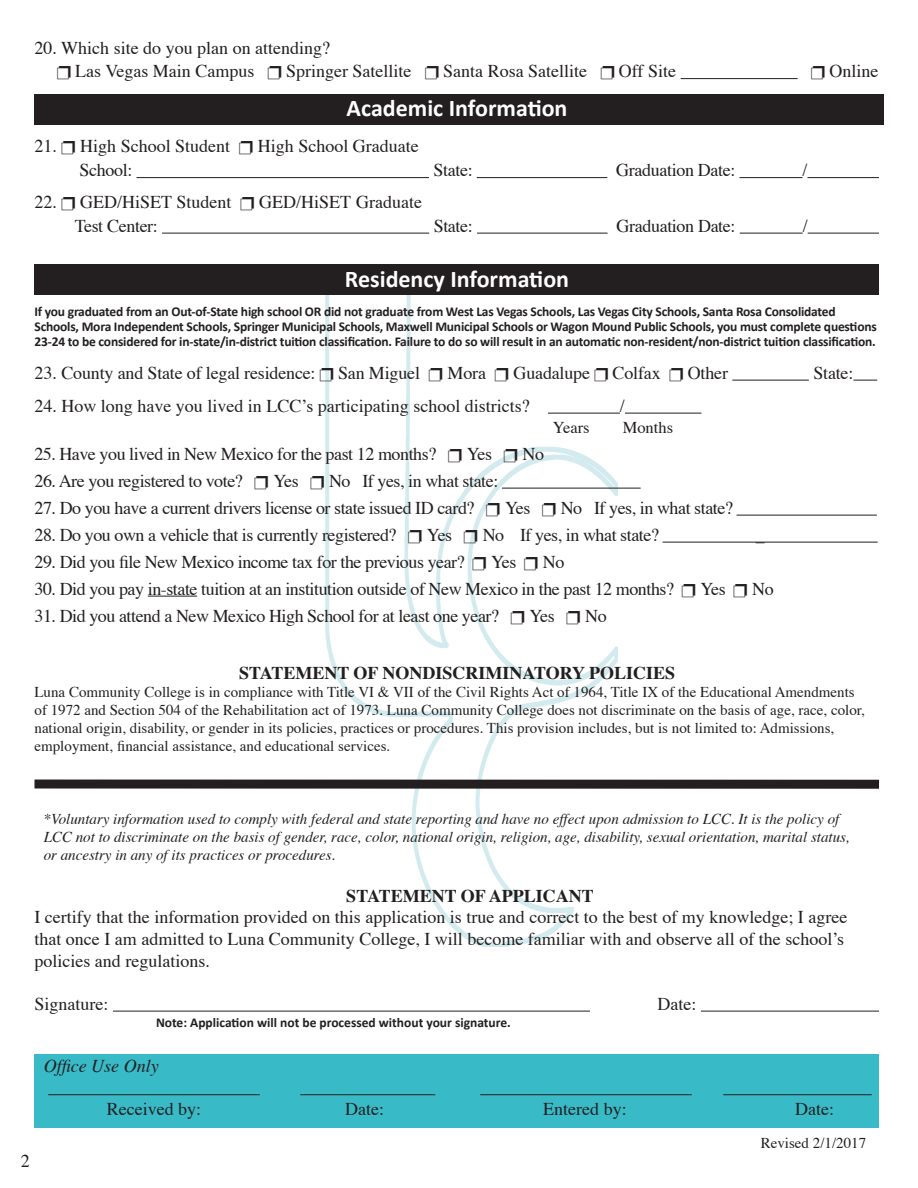
<style>
.page{position:relative;width:918px;height:1188px;background:#fff}
.page>*{position:absolute;margin:0;border:0;box-sizing:border-box;transform-origin:0 0}
.t1{font:600 27px "Myriad Pro";color:#231f20}
.t2{font:700 24px "Calibri";color:#fff}
.t3{font:18px/21.6px "Times";letter-spacing:-.01em;color:#231f20}
.t4{font:700 18px "Times";color:#231f20}
.t5{font:italic 18px "Times";color:#231f20}
.t6{font:16.5px "Times";color:#231f20}
.t7{font:15px/18px "Times";color:#231f20}
.t8{font:italic 15px/18px "Times";color:#231f20}
.t9{font:700 13.5px/15px "Calibri";letter-spacing:-.015em;color:#231f20}
</style>
<div class="page">
<img style="left:323px;top:295px;width:295px;height:652px">
<div style="left:34px;top:1054px;width:849px;height:74px;background:#38bac7"></div>
<hr style="left:48px;top:1094px;width:212px;height:1px;background:#231f20">
<hr style="left:300px;top:1094px;width:135px;height:1px;background:#231f20">
<hr style="left:480px;top:1094px;width:212px;height:1px;background:#231f20">
<hr style="left:723px;top:1094px;width:149px;height:1px;background:#231f20">
<div style="left:35px;top:780px;width:847px;height:9px;background:#231f20"></div>
<hr style="left:113px;top:1011px;width:477px;height:1px;background:#231f20">
<hr style="left:701px;top:1011px;width:180px;height:1px;background:#231f20">
<div style="left:34px;top:94px;width:850px;height:30px;background:#231f20"></div>
<div style="left:34px;top:265px;width:850px;height:30px;background:#231f20"></div>
<hr style="left:681px;top:78px;width:117px;height:1px;background:#231f20">
<hr style="left:136px;top:177px;width:293px;height:1px;background:#231f20">
<hr style="left:477px;top:177px;width:130px;height:1px;background:#231f20">
<hr style="left:740px;top:177px;width:63px;height:1px;background:#231f20">
<hr style="left:808px;top:177px;width:72px;height:1px;background:#231f20">
<hr style="left:162px;top:233px;width:267px;height:1px;background:#231f20">
<hr style="left:477px;top:233px;width:131px;height:1px;background:#231f20">
<hr style="left:740px;top:233px;width:63px;height:1px;background:#231f20">
<hr style="left:808px;top:233px;width:72px;height:1px;background:#231f20">
<hr style="left:732px;top:380px;width:77px;height:1px;background:#231f20">
<svg style="left:853px;top:380px;width:24px;height:1px"></svg>
<hr style="left:548px;top:413px;width:72px;height:1px;background:#231f20">
<hr style="left:625px;top:413px;width:76px;height:1px;background:#231f20">
<hr style="left:502px;top:488px;width:139px;height:1px;background:#231f20">
<hr style="left:737px;top:515px;width:140px;height:1px;background:#231f20">
<hr style="left:663px;top:542px;width:215px;height:1px;background:#231f20">
<hr style="left:148px;top:596px;width:49px;height:1px;background:#231f20">
<div style="left:880px;top:129px;width:17px;height:1042px;background:#fff"></div>
<svg style="left:323px;top:368px;width:10px;height:13px"></svg>
<svg style="left:429px;top:368px;width:13px;height:13px"></svg>
<svg style="left:495px;top:368px;width:13px;height:13px"></svg>
<svg style="left:595px;top:368px;width:13px;height:13px"></svg>
<svg style="left:448px;top:449px;width:14px;height:13px"></svg>
<svg style="left:504px;top:449px;width:13px;height:13px"></svg>
<svg style="left:323px;top:476px;width:1px;height:13px"></svg>
<svg style="left:487px;top:503px;width:13px;height:13px"></svg>
<svg style="left:542px;top:503px;width:14px;height:13px"></svg>
<svg style="left:409px;top:530px;width:13px;height:13px"></svg>
<svg style="left:464px;top:530px;width:13px;height:13px"></svg>
<svg style="left:473px;top:557px;width:13px;height:13px"></svg>
<svg style="left:524px;top:557px;width:14px;height:13px"></svg>
<svg style="left:511px;top:611px;width:13px;height:13px"></svg>
<svg style="left:567px;top:611px;width:13px;height:13px"></svg>
<p class="t3" style="left:75px;top:37px;width:256px;line-height:23.2px;text-indent:-41px">20. Which site do you plan on attending?<br>Las Vegas Main Campus</p>
<p class="t3" style="left:286px;top:61px;width:127px">Springer Satellite</p>
<p class="t3" style="left:443px;top:61px;width:145px">Santa Rosa Satellite</p>
<p class="t3" style="left:619px;top:61px;width:59px">Off Site</p>
<p class="t3" style="left:829px;top:61px;width:50px">Online</p>
<h2 class="t2" style="left:347px;top:93px;width:222px">Academic Information</h2>
<h1 class="t1" style="left:294px;top:63px;width:356px">APPLICATION FOR ADMISSION</h1>
<p class="t3" style="left:34px;top:136px;width:24px">21.</p>
<p class="t3" style="left:80px;top:136px;width:152px">High School Student</p>
<p class="t3" style="left:258px;top:136px;width:162px">High School Graduate</p>
<p class="t3" style="left:80px;top:160px;width:54px">School:</p>
<p class="t3" style="left:433px;top:160px;width:41px">State:</p>
<p class="t3" style="left:616px;top:160px;width:121px">Graduation Date:</p>
<p class="t3" style="left:803px;top:160px;width:7px">/</p>
<p class="t3" style="left:34px;top:192px;width:24px">22.</p>
<p class="t3" style="left:80px;top:192px;width:153px">GED/HiSET Student</p>
<p class="t3" style="left:259px;top:192px;width:164px">GED/HiSET Graduate</p>
<p class="t3" style="left:75px;top:216px;width:85px">Test Center:</p>
<p class="t3" style="left:434px;top:216px;width:41px">State:</p>
<p class="t3" style="left:617px;top:216px;width:121px">Graduation Date:</p>
<p class="t3" style="left:803px;top:216px;width:7px">/</p>
<h2 class="t2" style="left:345px;top:264px;width:226px">Residency Information</h2>
<p class="t9" style="left:34px;top:303px;width:844px">If you graduated from an Out-of-State high school OR did not graduate from West Las Vegas Schools, Las Vegas City Schools, Santa Rosa Consolidated<br>Schools, Mora Independent Schools, Springer Municipal Schools, Maxwell Municipal Schools or Wagon Mound Public Schools, you must complete questions<br>23-24 to be considered for in-state/in-district tuition classification. Failure to do so will result in an automatic non-resident/non-district tuition classification.</p>
<p class="t3" style="left:34px;top:363px;width:283px">23. County and State of legal residence:</p>
<p class="t3" style="left:338px;top:363px;width:83px">San Miguel</p>
<p class="t3" style="left:448px;top:363px;width:40px">Mora</p>
<p class="t3" style="left:514px;top:363px;width:78px">Guadalupe</p>
<p class="t3" style="left:613px;top:363px;width:50px">Colfax</p>
<p class="t3" style="left:688px;top:363px;width:42px">Other</p>
<p class="t3" style="left:813px;top:363px;width:42px">State:</p>
<p class="t3" style="left:34px;top:396px;width:497px">24. How long have you lived in LCC’s participating school districts?</p>
<p class="t3" style="left:620px;top:396px;width:7px">/</p>
<p class="t6" style="left:553px;top:417px;width:38px">Years</p>
<p class="t6" style="left:623px;top:417px;width:52px">Months</p>
<p class="t3" style="left:34px;top:444px;width:403px">25. Have you lived in New Mexico for the past 12 months?</p>
<p class="t3" style="left:467px;top:444px;width:27px">Yes</p>
<p class="t3" style="left:522px;top:444px;width:23px">No</p>
<p class="t3" style="left:34px;top:471px;width:210px">26. Are you registered to vote?</p>
<p class="t3" style="left:273px;top:471px;width:27px">Yes</p>
<p class="t3" style="left:329px;top:471px;width:171px">No If yes, in what state:</p>
<p class="t3" style="left:34px;top:498px;width:442px">27. Do you have a current drivers license or state issued ID card?</p>
<p class="t3" style="left:505px;top:498px;width:27px">Yes</p>
<p class="t3" style="left:561px;top:498px;width:174px">No If yes, in what state?</p>
<p class="t3" style="left:34px;top:525px;width:364px">28. Do you own a vehicle that is currently registered?</p>
<p class="t3" style="left:427px;top:525px;width:27px">Yes</p>
<p class="t3" style="left:483px;top:525px;width:178px">No If yes, in what state?</p>
<p class="t3" style="left:756px;top:525px;width:10px">_</p>
<p class="t3" style="left:34px;top:552px;width:432px">29. Did you file New Mexico income tax for the previous year?</p>
<p class="t3" style="left:491px;top:552px;width:27px">Yes</p>
<p class="t3" style="left:543px;top:552px;width:23px">No</p>
<p class="t3" style="left:34px;top:579px;width:641px">30. Did you pay in-state tuition at an institution outside of New Mexico in the past 12 months?</p>
<p class="t3" style="left:701px;top:579px;width:27px">Yes</p>
<p class="t3" style="left:752px;top:579px;width:23px">No</p>
<p class="t3" style="left:34px;top:606px;width:466px">31. Did you attend a New Mexico High School for at least one year?</p>
<p class="t3" style="left:530px;top:606px;width:27px">Yes</p>
<p class="t3" style="left:585px;top:606px;width:23px">No</p>
<p class="t4" style="left:239px;top:661px;width:438px">STATEMENT OF NONDISCRIMINATORY POLICIES</p>
<p class="t7" style="left:34px;top:684px;width:832px">Luna Community College is in compliance with Title VI &amp; VII of the Civil Rights Act of 1964, Title IX of the Educational Amendments of 1972 and Section 504 of the Rehabilitation act of 1973. Luna Community College does not discriminate on the basis of age, race, color, national origin, disability, or gender in its policies, practices or procedures. This provision includes, but is not limited to: Admissions, employment, financial assistance, and educational services.</p>
<p class="t8" style="left:44px;top:811px;width:808px">*Voluntary information used to comply with federal and state reporting and have no effect upon admission to LCC. It is the policy of<br>LCC not to discriminate on the basis of gender, race, color, national origin, religion, age, disability, sexual orientation, marital status, or ancestry in any of its practices or procedures.</p>
<p class="t4" style="left:346px;top:884px;width:249px">STATEMENT OF APPLICANT</p>
<p class="t3" style="left:34px;top:908px;width:814px">I certify that the information provided on this application is true and correct to the best of my knowledge; I agree that once I am admitted to Luna Community College, I will become familiar with and observe all of the school’s policies and regulations.</p>
<p class="t3" style="left:34px;top:994px;width:75px">Signature:</p>
<p class="t3" style="left:657px;top:994px;width:40px">Date:</p>
<p class="t9" style="left:156px;top:1015px;width:356px">Note: Application will not be processed without your signature.</p>
<p class="t5" style="left:44px;top:1055px;width:116px">Office Use Only</p>
<p class="t3" style="left:107px;top:1099px;width:96px">Received by:</p>
<p class="t3" style="left:345px;top:1099px;width:40px">Date:</p>
<p class="t3" style="left:543px;top:1099px;width:85px">Entered by:</p>
<p class="t3" style="left:795px;top:1099px;width:40px">Date:</p>
<p class="t3" style="left:21px;top:1151px;width:10px">2</p>
<p class="t7" style="left:761px;top:1135px;width:107px">Revised 2/1/2017</p>
</div>
